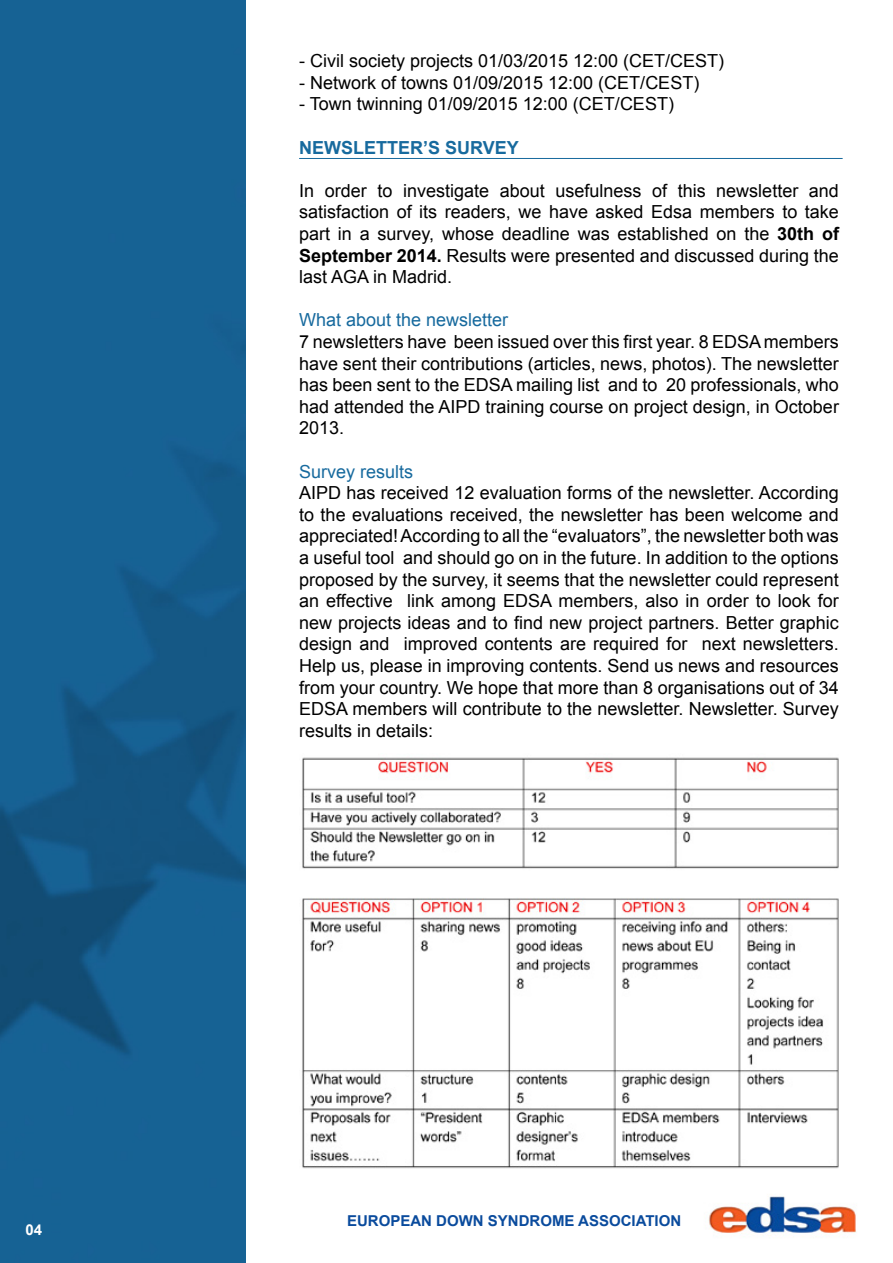
<style>
.page{position:relative;width:893px;height:1263px;background:#fff}
.page>*{position:absolute;margin:0;border:0;box-sizing:border-box;transform-origin:0 0}
.t1{font:18px/21.6px "Arial";color:#000;text-align:justify}
.t2{font:18px "Arial";color:#176a9e}
.t3{font:700 18px "Arial";color:#176a9e}
.t4{font:700 15px "Arial";color:#0a4b9d}
.t5{font:700 15px "Arial";color:#fff}
.s1{font-weight:700}
</style>
<div class="page">
<img style="left:708px;top:1196px;width:149px;height:40px">
<img style="left:0;top:0;width:245px;height:1263px">
<img style="left:302px;top:757px;width:537px;height:412px">
<hr style="left:299px;top:158px;width:544px;height:1px;background:#176a9e">
<p class="t5" style="left:26px;top:1219px;width:18px">04</p>
<p class="t1" style="left:299px;top:50px;width:427px">- Civil society projects 01/03/2015 12:00 (CET/CEST)</p>
<p class="t1" style="left:299px;top:72px;width:402px">- Network of towns 01/09/2015 12:00 (CET/CEST)</p>
<p class="t1" style="left:299px;top:93px;width:376px">- Town twinning 01/09/2015 12:00 (CET/CEST)</p>
<p class="t3" style="left:299px;top:135px;width:221px">NEWSLETTER’S SURVEY</p>
<p class="t1" style="left:299px;top:180px;width:541px">In order to investigate about usefulness of this newsletter and satisfaction of its readers, we have asked Edsa members to take part in a survey, whose deadline was established on the <span class="s1">30th of September 2014.</span> Results were presented and discussed during the last AGA in Madrid.</p>
<p class="t2" style="left:299px;top:308px;width:211px">What about the newsletter</p>
<p class="t1" style="left:299px;top:331px;width:541px">7 newsletters have been issued over this first year. 8 EDSA members have sent their contributions (articles, news, photos). The newsletter has been sent to the EDSA mailing list and to 20 professionals, who had attended the AIPD training course on project design, in October 2013.</p>
<p class="t2" style="left:299px;top:459px;width:116px">Survey results</p>
<p class="t1" style="left:299px;top:482px;width:541px">AIPD has received 12 evaluation forms of the newsletter. According to the evaluations received, the newsletter has been welcome and appreciated! According to all the “evaluators”, the newsletter both was a useful tool and should go on in the future. In addition to the options proposed by the survey, it seems that the newsletter could represent an effective link among EDSA members, also in order to look for new projects ideas and to find new project partners. Better graphic design and improved contents are required for next newsletters.<br>Help us, please in improving contents. Send us news and resources from your country. We hope that more than 8 organisations out of 34<br>EDSA members will contribute to the newsletter. Newsletter. Survey results in details:</p>
<p class="t4" style="left:347px;top:1210px;width:336px">EUROPEAN DOWN SYNDROME ASSOCIATION</p>
</div>
